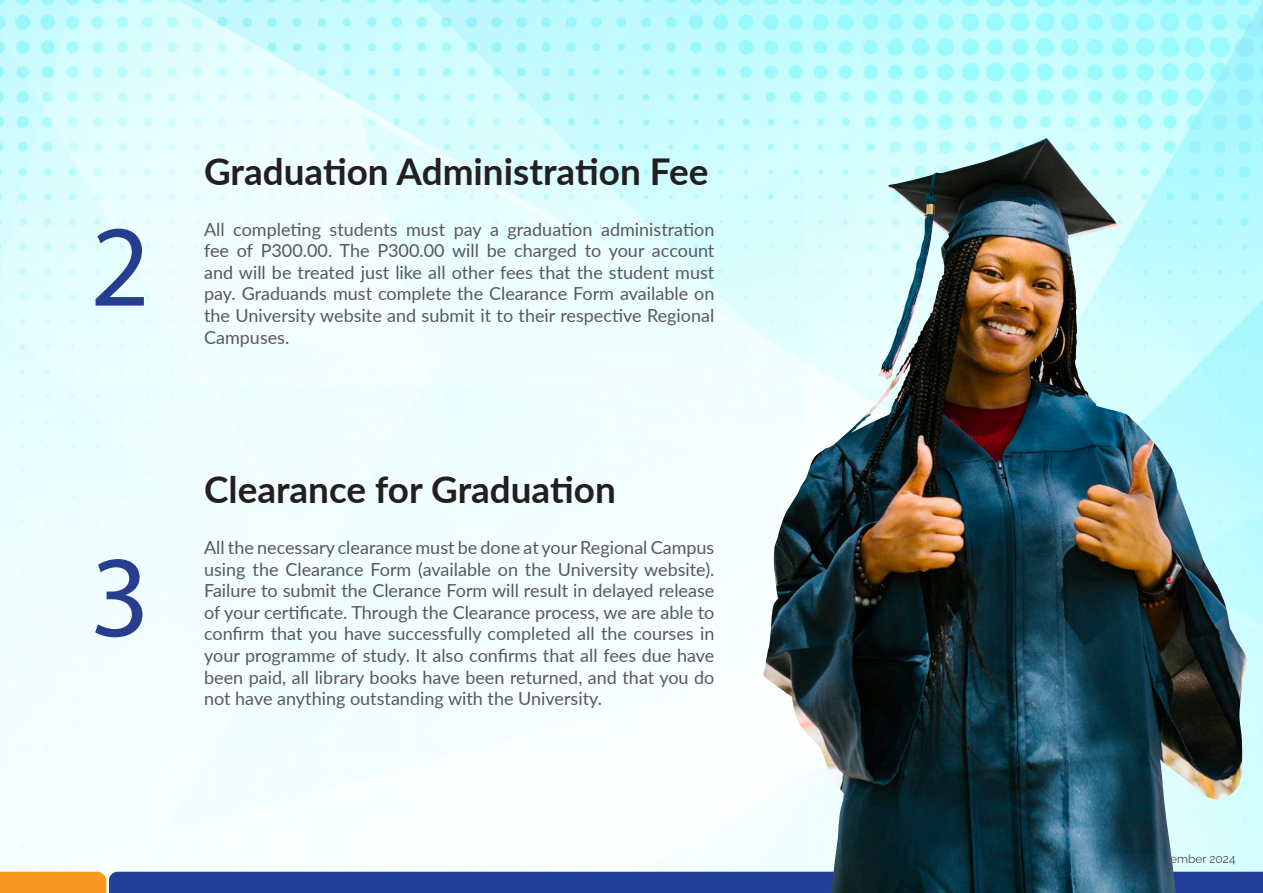
<style>
.page{position:relative;width:1263px;height:893px;background:#fff}
.page>*{position:absolute;margin:0;border:0;box-sizing:border-box;transform-origin:0 0}
.t1{font:116.4px "Myriad Pro";color:#253f8e}
.t2{font:700 36.9px "Lato";color:#231f20}
.t3{font:18px/21.6px "Lato";color:#57585a;text-align:justify}
</style>
<div class="page">
<img style="left:0;top:0;width:1263px;height:872px">
<svg style="left:0;top:872px;width:1263px;height:21px;background:#32477b"></svg>
<img style="left:869px;top:141px;width:170px;height:270px">
<p class="t1" style="left:90px;top:195px;width:61px">2</p>
<p class="t1" style="left:90px;top:525px;width:61px">3</p>
<p class="t2" style="left:204px;top:144px;width:506px">Graduation Administration Fee</p>
<p class="t3" style="left:204px;top:217px;width:512px">All completing students must pay a graduation administration fee of P300.00. The P300.00 will be charged to your account and will be treated just like all other fees that the student must pay. Graduands must complete the Clearance Form available on the University website and submit it to their respective Regional Campuses.</p>
<p class="t2" style="left:204px;top:463px;width:413px">Clearance for Graduation</p>
<p class="t3" style="left:204px;top:536px;width:512px">All the necessary clearance must be done at your Regional Campus using the Clearance Form (available on the University website).<br>Failure to submit the Clerance Form will result in delayed release of your certificate. Through the Clearance process, we are able to confirm that you have successfully completed all the courses in your programme of study. It also confirms that all fees due have been paid, all library books have been returned, and that you do not have anything outstanding with the University.</p>
</div>
